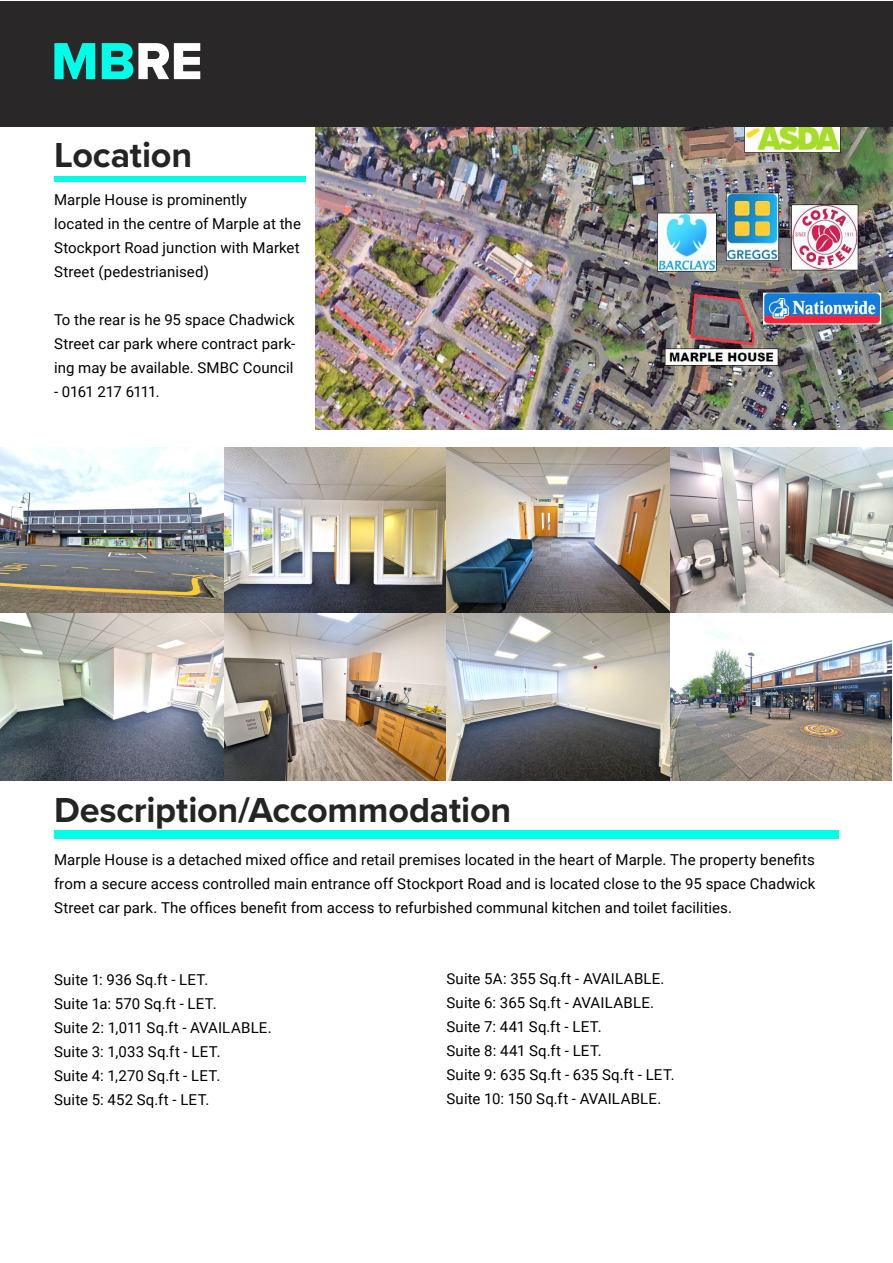
<style>
.page{position:relative;width:893px;height:1263px;background:#fff}
.page>*{position:absolute;margin:0;border:0;box-sizing:border-box;transform-origin:0 0}
.t1{font:54px "Proxima Nova Extrabld";color:#00ffe9}
.Header_2{font:700 36px "Proxima Nova";letter-spacing:-.005em;color:#232424}
.Body_Copy{font:15px/24px "Roboto";letter-spacing:.01em;color:#000;text-align:justify}
.Body_Copy-2{font:15px "Roboto";letter-spacing:-.05em;color:#000}
.s1{color:#fff}
</style>
<div class="page">
<img style="left:316px;top:126px;width:577px;height:304px">
<div style="left:0;top:1px;width:893px;height:125px;background:#292727"></div>
<div style="left:54px;top:831px;width:785px;height:8px;background:#00ffe9"></div>
<div style="left:54px;top:176px;width:251px;height:6px;background:#00ffe9"></div>
<img style="left:0;top:447px;width:893px;height:333px">
<p class="t1" style="left:51px;top:21px;width:153px">MB<span class="s1">RE</span></p>
<p class="Header_2" style="left:54px;top:128px;width:140px">Location</p>
<p class="Body_Copy" style="left:54px;top:187px;width:195px">Marple House is prominently</p>
<p class="Body_Copy" style="left:54px;top:211px;width:248px">located in the centre of Marple at the Stockport Road junction with Market Street (pedestrianised)</p>
<p class="Body_Copy" style="left:54px;top:307px;width:243px">To the rear is he 95 space Chadwick Street car park where contract park&shy;ing may be available. SMBC Council</p>
<p class="Body_Copy-2" style="left:54px;top:381px;width:107px">- 0161 217 6111.</p>
<p class="Header_2" style="left:54px;top:783px;width:459px">Description/Accommodation</p>
<p class="Body_Copy" style="left:54px;top:847px;width:762px">Marple House is a detached mixed office and retail premises located in the heart of Marple. The property benefits</p>
<p class="Body_Copy" style="left:54px;top:871px;width:763px">from a secure access controlled main entrance off Stockport Road and is located close to the 95 space Chadwick</p>
<p class="Body_Copy" style="left:54px;top:895px;width:680px">Street car park. The offices benefit from access to refurbished communal kitchen and toilet facilities.</p>
<p class="Body_Copy" style="left:54px;top:967px;width:156px">Suite 1: 936 Sq.ft - LET.</p>
<p class="Body_Copy" style="left:54px;top:991px;width:164px">Suite 1a: 570 Sq.ft - LET.</p>
<p class="Body_Copy" style="left:54px;top:1015px;width:219px">Suite 2: 1,011 Sq.ft - AVAILABLE.</p>
<p class="Body_Copy" style="left:54px;top:1039px;width:168px">Suite 3: 1,033 Sq.ft - LET.</p>
<p class="Body_Copy" style="left:54px;top:1063px;width:168px">Suite 4: 1,270 Sq.ft - LET.</p>
<p class="Body_Copy" style="left:54px;top:1087px;width:157px">Suite 5: 452 Sq.ft - LET.</p>
<p class="Body_Copy" style="left:446px;top:966px;width:219px">Suite 5A: 355 Sq.ft - AVAILABLE.</p>
<p class="Body_Copy" style="left:446px;top:990px;width:209px">Suite 6: 365 Sq.ft - AVAILABLE.</p>
<p class="Body_Copy" style="left:446px;top:1014px;width:157px">Suite 7: 441 Sq.ft - LET.</p>
<p class="Body_Copy" style="left:446px;top:1038px;width:157px">Suite 8: 441 Sq.ft - LET.</p>
<p class="Body_Copy" style="left:446px;top:1062px;width:230px">Suite 9: 635 Sq.ft - 635 Sq.ft - LET.</p>
<p class="Body_Copy" style="left:446px;top:1086px;width:216px">Suite 10: 150 Sq.ft - AVAILABLE.</p>
</div>
